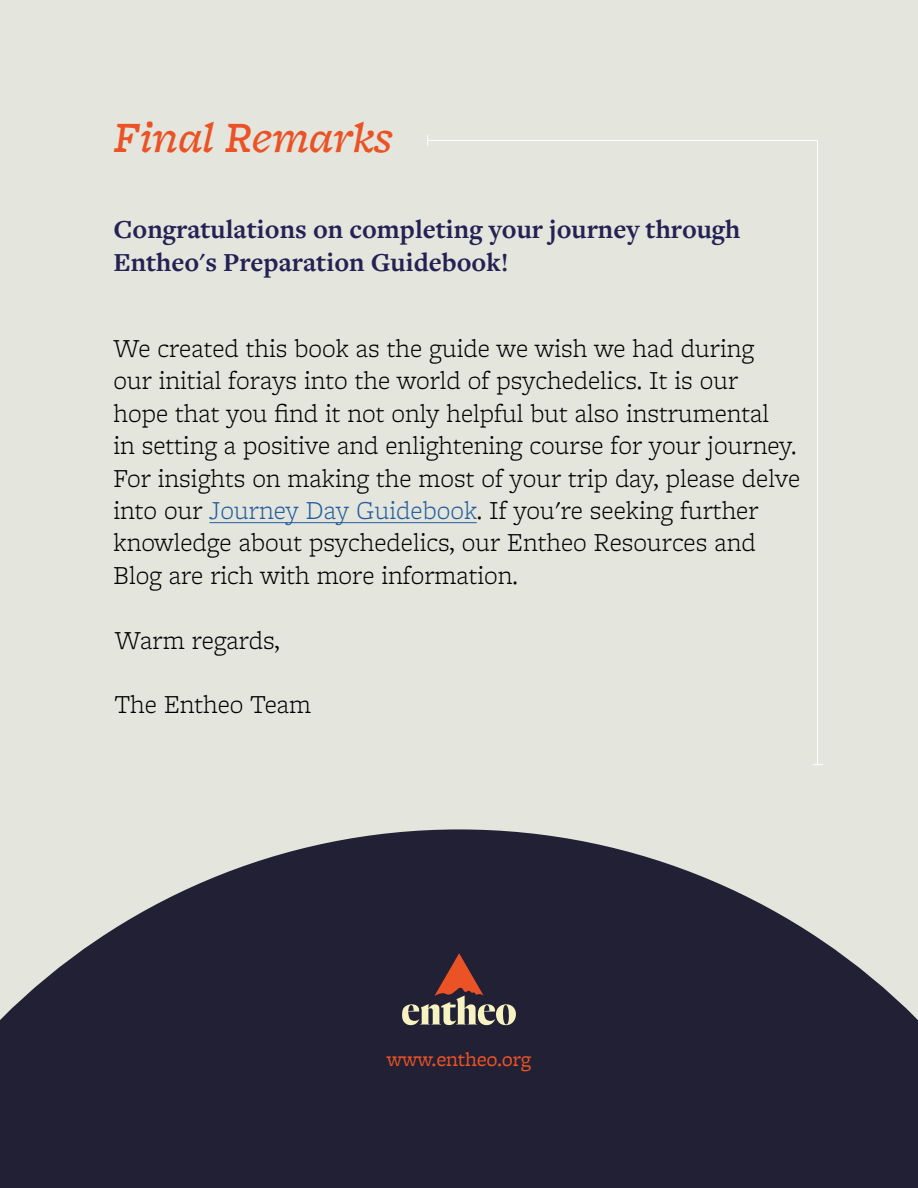
<style>
.page{position:relative;width:918px;height:1188px;background:#e4e5dc}
.page>*{position:absolute;margin:0;border:0;box-sizing:border-box;transform-origin:0 0}
.t1{font:italic 500 45px "Freight Micro Pro";color:#eb5226}
.t2{font:300 27px/32.4px "Freight Micro Pro";color:#000}
.t3{font:700 27px/32.4px "Freight Text Pro";color:#242154}
.t4{font:21px "Freight Micro Pro";letter-spacing:-.01em;color:#eb5226}
.s1{color:#215e9e}
</style>
<div class="page">
<svg style="left:0;top:829px;width:918px;height:359px;fill:#212034"></svg>
<svg style="left:402px;top:953px;width:116px;height:74px;background:#584749"></svg>
<hr style="left:210px;top:522px;width:267px;height:1px;background:#215e9e">
<hr style="left:817px;top:140px;width:1px;height:625px;background:#fff">
<hr style="left:428px;top:140px;width:390px;height:1px;background:#fff">
<h1 class="t1" style="left:113px;top:106px;width:281px">Final Remarks</h1>
<p class="t3" style="left:113px;top:213px;width:629px">Congratulations on completing your journey through<br>Entheo's Preparation Guidebook!</p>
<p class="t2" style="left:113px;top:331px;width:688px">We created this book as the guide we wish we had during<br>our initial forays into the world of psychedelics. It is our<br>hope that you find it not only helpful but also instrumental<br>in setting a positive and enlightening course for your journey.<br>For insights on making the most of your trip day, please delve into our <span class="s1">Journey Day Guidebook</span>. If you're seeking further knowledge about psychedelics, our Entheo Resources and Blog are rich with more information.</p>
<p class="t2" style="left:115px;top:623px;width:167px">Warm regards,</p>
<p class="t2" style="left:115px;top:688px;width:198px">The Entheo Team</p>
<p class="t4" style="left:387px;top:1045px;width:146px">www.entheo.org</p>
</div>
